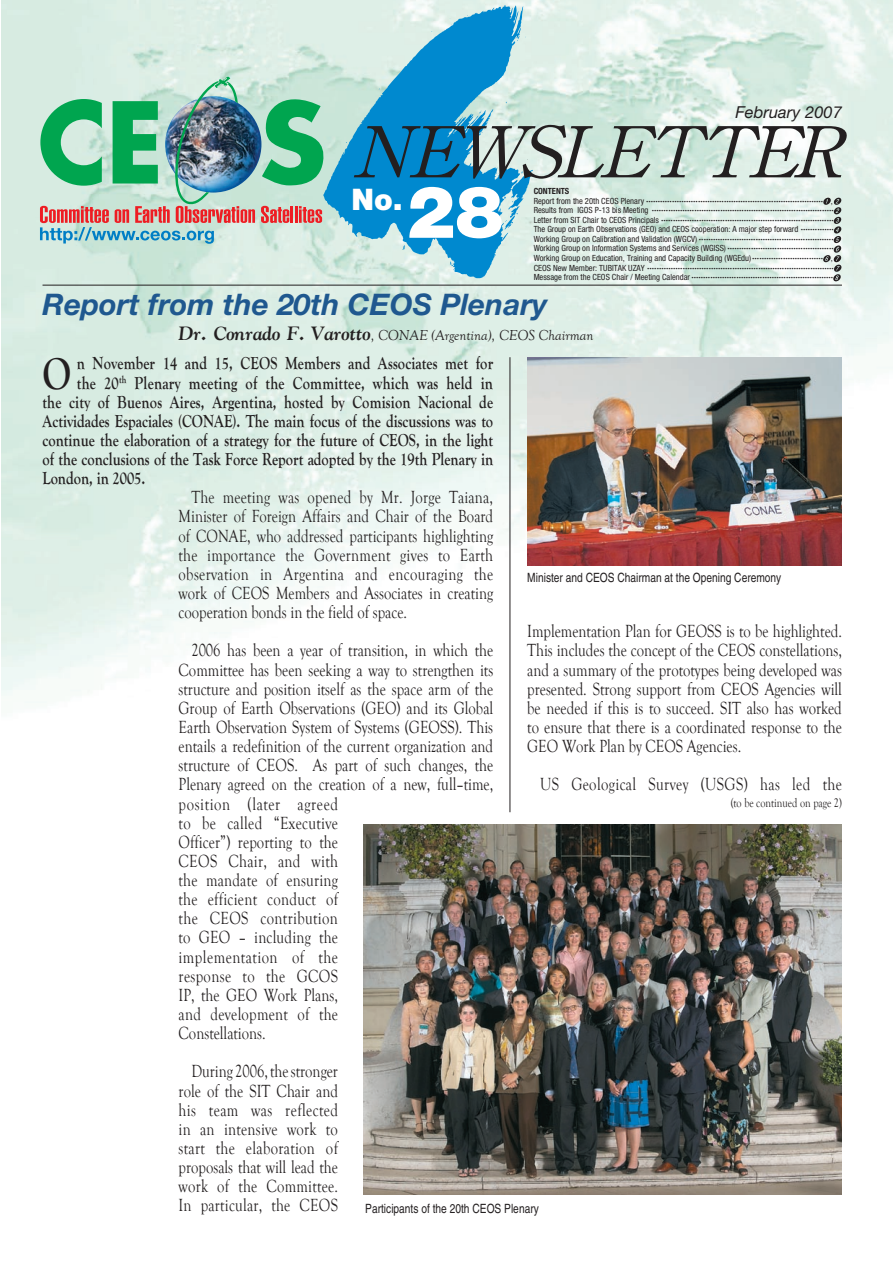
<style>
.page{position:relative;width:893px;height:1263px;background:#fff}
.page>*{position:absolute;margin:0;border:0;box-sizing:border-box;transform-origin:0 0}
.t1{font:900 72.3px "Helvetica Neue";color:#fff}
.t2{font:700 46.5px "Goudy Old Style T";color:#231f20;scale:.8 1}
.t3{font:italic 700 29.7px "Helvetica Neue";color:#1f588f}
.t4{font:900 29.7px "Helvetica Neue";color:#fff}
.t5{font:18px/19.2px "Goudy Old Style T";color:#231f20;text-align:justify;scale:.81 1}
.t6{font:700 18px "Goudy Old Style T";color:#231f20;scale:.8 1}
.t7{font:18px "Goudy Old Style T";letter-spacing:.025em;color:#231f20;scale:.81 1}
.t8{font:italic 16.5px "Helvetica Neue";color:#231f20}
.t9{font:italic 14.85px "Goudy Old Style T";color:#231f20}
.t10{font:12.75px "Helvetica";color:#231f20;scale:.8 1}
.t11{font:12.75px "Goudy Old Style T";color:#231f20;scale:.8 1}
.t12{font:700 8.55px/9.6px "Helvetica Neue";color:#231f20}
.s1{font-stretch:condensed}
.s2{font-weight:400;font-stretch:condensed}
.s3{font-family:"Gilde";font-weight:700;font-size:19.2px}
</style>
<div class="page">
<img style="left:1px;top:0;width:892px;height:825px">
<hr style="left:43px;top:285px;width:799px;height:1px;background:#231f20">
<svg style="left:323px;top:5px;width:210px;height:273px;background:#71bcd9"></svg>
<svg style="left:501px;top:7px;width:6px;height:3px"></svg>
<svg style="left:489px;top:9px;width:5px;height:3px"></svg>
<svg style="left:461px;top:15px;width:9px;height:5px"></svg>
<svg style="left:450px;top:19px;width:3px;height:7px"></svg>
<svg style="left:503px;top:19px;width:11px;height:9px"></svg>
<svg style="left:516px;top:34px;width:10px;height:7px"></svg>
<svg style="left:399px;top:69px;width:7px;height:7px"></svg>
<svg style="left:379px;top:87px;width:23px;height:17px"></svg>
<svg style="left:504px;top:196px;width:16px;height:34px"></svg>
<svg style="left:402px;top:245px;width:3px;height:5px"></svg>
<svg style="left:448px;top:258px;width:6px;height:12px"></svg>
<img style="left:363px;top:825px;width:479px;height:370px">
<img style="left:527px;top:357px;width:315px;height:208px">
<svg style="left:823px;top:198px;width:19px;height:83px"></svg>
<hr style="left:510px;top:357px;width:1px;height:455px;background:#231f20">
<svg style="left:338px;top:111px;width:511px;height:68px;background:#8ab0ba"></svg>
<img style="left:165px;top:96px;width:96px;height:97px;border-radius:50%">
<svg style="left:262px;top:87px;width:64px;height:98px;background:#61c391"></svg>
<img style="left:40px;top:77px;width:215px;height:167px">
<svg style="left:261px;top:206px;width:61px;height:17px"></svg>
<h3 class="t4" style="left:351px;top:182px;width:53px">No.</h3>
<h1 class="t1" style="left:407px;top:169px;width:98px">28</h1>
<p class="t8" style="left:735px;top:103px;width:108px">February 2007</p>
<p class="t12" style="left:534px;top:186px;width:302px"><span class="s1">CONTENTS<br></span><span class="s2">Report from the 20th CEOS Plenary</span> ··········································································· <span class="s2">, Results from IGOS P-13 bis Meeting</span> ············································································· <span class="s2">Letter from SIT Chair to CEOS Principals</span> ········································································· <span class="s2">The Group on Earth Observations (GEO) and CEOS cooperation: A major step forward</span> ·············· <span class="s2">Working Group on Calibration and Validation (WGCV)</span> ························································· <span class="s2">Working Group on Information Systems and Services (WGISS)</span> ············································· <span class="s2">Working Group on Education, Training and Capacity Building (WGEdu)</span>······························ <span class="s2">, CEOS New Member: TUBITAK UZAY</span> ··············································································· <span class="s2">Message from the CEOS Chair / Meeting Calendar</span> ····························································</p>
<h3 class="t3" style="left:43px;top:286px;width:506px">Report from the 20th CEOS Plenary</h3>
<h2 class="t2" style="left:43px;top:347px;width:37px">O</h2>
<p class="t6" style="left:77px;top:353px;width:522px">n November 14 and 15, CEOS Members and Associates met for</p>
<p class="t9" style="left:179px;top:327px;width:416px"><span class="s3">Dr. Conrado F. Varotto</span>, CONAE (Argentina), CEOS Chairman</p>
<p class="t6" style="left:77px;top:372px;width:522px">the 20<sup>th</sup> Plenary meeting of the Committee, which was held in</p>
<p class="t6" style="left:43px;top:392px;width:565px">the city of Buenos Aires, Argentina, hosted by Comision Nacional de</p>
<p class="t6" style="left:43px;top:411px;width:565px">Actividades Espaciales (CONAE). The main focus of the discussions was to</p>
<p class="t6" style="left:43px;top:430px;width:565px">continue the elaboration of a strategy for the future of CEOS, in the light</p>
<p class="t6" style="left:43px;top:449px;width:565px">of the conclusions of the Task Force Report adopted by the 19th Plenary in</p>
<p class="t6" style="left:43px;top:468px;width:130px">London, in 2005.</p>
<p class="t5" style="left:179px;top:488px;width:390px;text-indent:13px">The meeting was opened by Mr. Jorge Taiana, Minister of Foreign Affairs and Chair of the Board of CONAE, who addressed participants highlighting the importance the Government gives to Earth observation in Argentina and encouraging the work of CEOS Members and Associates in creating cooperation bonds in the field of space.</p>
<p class="t5" style="left:179px;top:641px;width:390px;text-align:left;text-indent:13px">2006 has been a year of transition, in which the<br>Committee has been seeking a way to strengthen its structure and position itself as the space arm of the<br>Group of Earth Observations (GEO) and its Global<br>Earth Observation System of Systems (GEOSS). This entails a redefinition of the current organization and structure of CEOS. As part of such changes, the<br>Plenary agreed on the creation of a new, full–time, position (later agreed<br>to be called “Executive<br>Officer”) reporting to the<br>CEOS Chair, and with<br>the mandate of ensuring<br>the efficient conduct of<br>the CEOS contribution<br>to GEO – including the<br>implementation of the<br>response to the GCOS<br>IP, the GEO Work Plans,<br>and development of the<br>Constellations.</p>
<p class="t5" style="left:179px;top:1062px;width:198px;text-indent:13px">During 2006, the stronger role of the SIT Chair and his team was reflected in an intensive work to start the elaboration of proposals that will lead the work of the Committee.<br>In particular, the CEOS</p>
<p class="t10" style="left:527px;top:570px;width:319px">Minister and CEOS Chairman at the Opening Ceremony</p>
<p class="t5" style="left:527px;top:622px;width:390px">Implementation Plan for GEOSS is to be highlighted.<br>This includes the concept of the CEOS constellations, and a summary of the prototypes being developed was presented. Strong support from CEOS Agencies will be needed if this is to succeed. SIT also has worked to ensure that there is a coordinated response to the GEO Work Plan by CEOS Agencies.</p>
<p class="t7" style="left:540px;top:775px;width:374px">US Geological Survey (USGS) has led the</p>
<p class="t11" style="left:731px;top:796px;width:140px">(to be continued on page 2)</p>
<p class="t10" style="left:365px;top:1201px;width:218px">Participants of the 20th CEOS Plenary</p>
</div>
